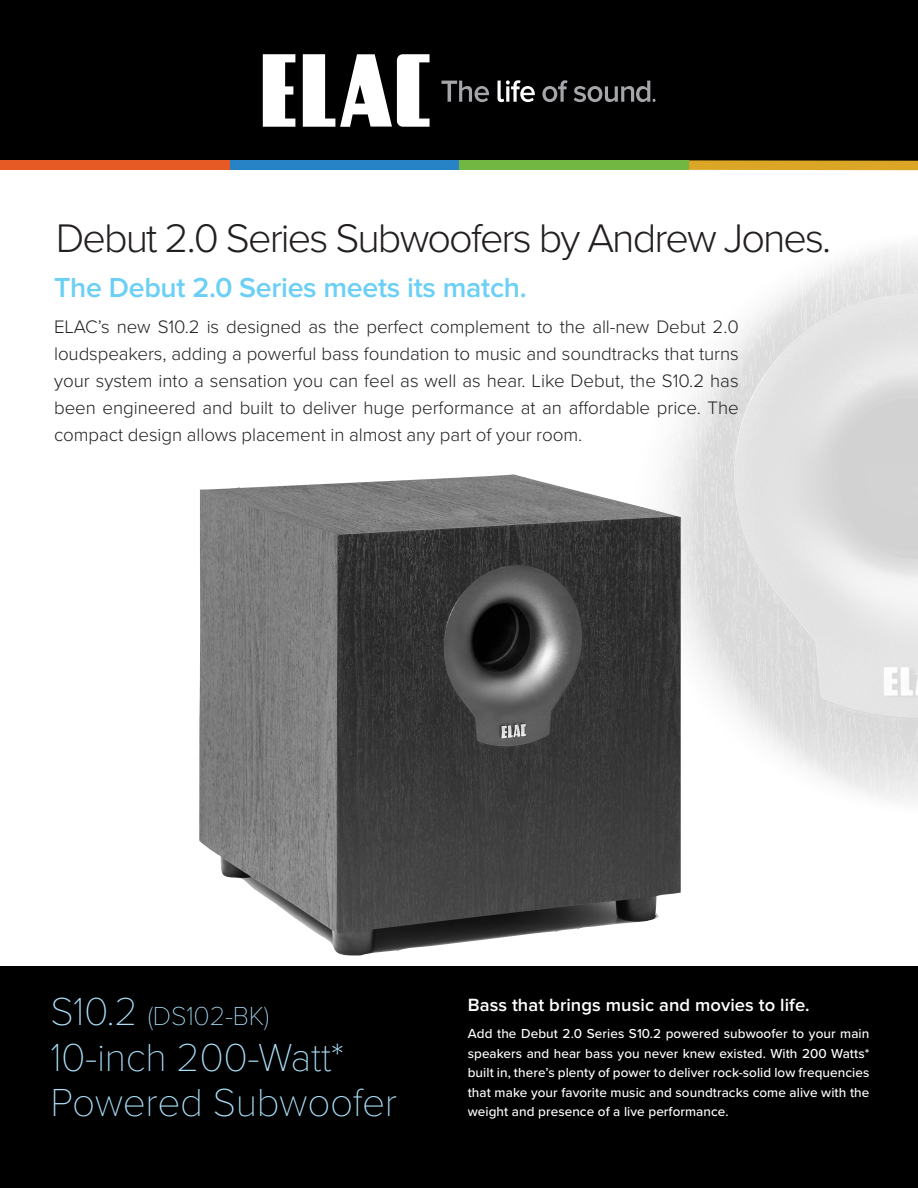
<style>
.page{position:relative;width:918px;height:1188px;background:#fff}
.page>*{position:absolute;margin:0;border:0;box-sizing:border-box;transform-origin:0 0}
.t1{font:300 41.4px "Proxima Nova";letter-spacing:-.045em;color:#231f20}
.Page_1_Black_Box_Blu{font:100 40.5px "Proxima Nova T";letter-spacing:-.01em;color:#aae0f9}
.t2{font:600 28.5px "Proxima Nova";letter-spacing:-.01em;color:#6bcff6}
.Page_1_Black_Box_Blu-2{font:100 27px "Proxima Nova T";letter-spacing:-.01em;color:#aae0f9}
.t3{font:300 18.75px/27px "Proxima Nova";letter-spacing:-.005em;color:#231f20;text-align:justify}
.t4{font:600 18.3px "Proxima Nova";letter-spacing:.005em;color:#fff}
.Page_1_Front_BLack_B{font:500 13.5px/19.5px "Proxima Nova";letter-spacing:.005em;color:#fff;text-align:justify}
.s1{font-size:40.5px}
</style>
<div class="page">
<img style="left:669px;top:245px;width:249px;height:556px">
<img style="left:199px;top:474px;width:482px;height:482px">
<div style="left:0;top:966px;width:918px;height:222px;background:#000001"></div>
<div style="left:0;top:0;width:918px;height:162px;background:#000001"></div>
<div style="left:689px;top:160px;width:229px;height:10px;background:#dba626"></div>
<div style="left:229px;top:160px;width:230px;height:10px;background:#2783c5"></div>
<div style="left:0;top:160px;width:229px;height:10px;background:#e55a25"></div>
<div style="left:459px;top:160px;width:230px;height:10px;background:#73b743"></div>
<svg style="left:263px;top:54px;width:167px;height:73px"></svg>
<svg style="left:542px;top:80px;width:114px;height:22px"></svg>
<svg style="left:498px;top:80px;width:37px;height:22px"></svg>
<svg style="left:441px;top:81px;width:48px;height:21px"></svg>
<p class="t1" style="left:56px;top:214px;width:777px">Debut 2.0 Series Subwoofers by Andrew Jones.</p>
<p class="t2" style="left:54px;top:271px;width:474px">The Debut 2.0 Series meets its match.</p>
<p class="t3" style="left:54px;top:314px;width:686px">ELAC’s new S10.2 is designed as the perfect complement to the all-new Debut 2.0 loudspeakers, adding a powerful bass foundation to music and soundtracks that turns your system into a sensation you can feel as well as hear. Like Debut, the S10.2 has been engineered and built to deliver huge performance at an affordable price. The compact design allows placement in almost any part of your room.</p>
<p class="Page_1_Black_Box_Blu-2" style="left:50px;top:996px;width:221px"><span class="s1">S10.2</span> (DS102-BK)</p>
<p class="Page_1_Black_Box_Blu" style="left:50px;top:1027px;width:295px">10-inch 200-Watt*</p>
<p class="Page_1_Black_Box_Blu" style="left:50px;top:1073px;width:348px">Powered Subwoofer</p>
<p class="t4" style="left:468px;top:995px;width:344px">Bass that brings music and movies to life.</p>
<p class="Page_1_Front_BLack_B" style="left:468px;top:1024px;width:403px">Add the Debut 2.0 Series S10.2 powered subwoofer to your main speakers and hear bass you never knew existed. With 200 Watts* built in, there’s plenty of power to deliver rock-solid low frequencies that make your favorite music and soundtracks come alive with the weight and presence of a live performance.</p>
</div>
